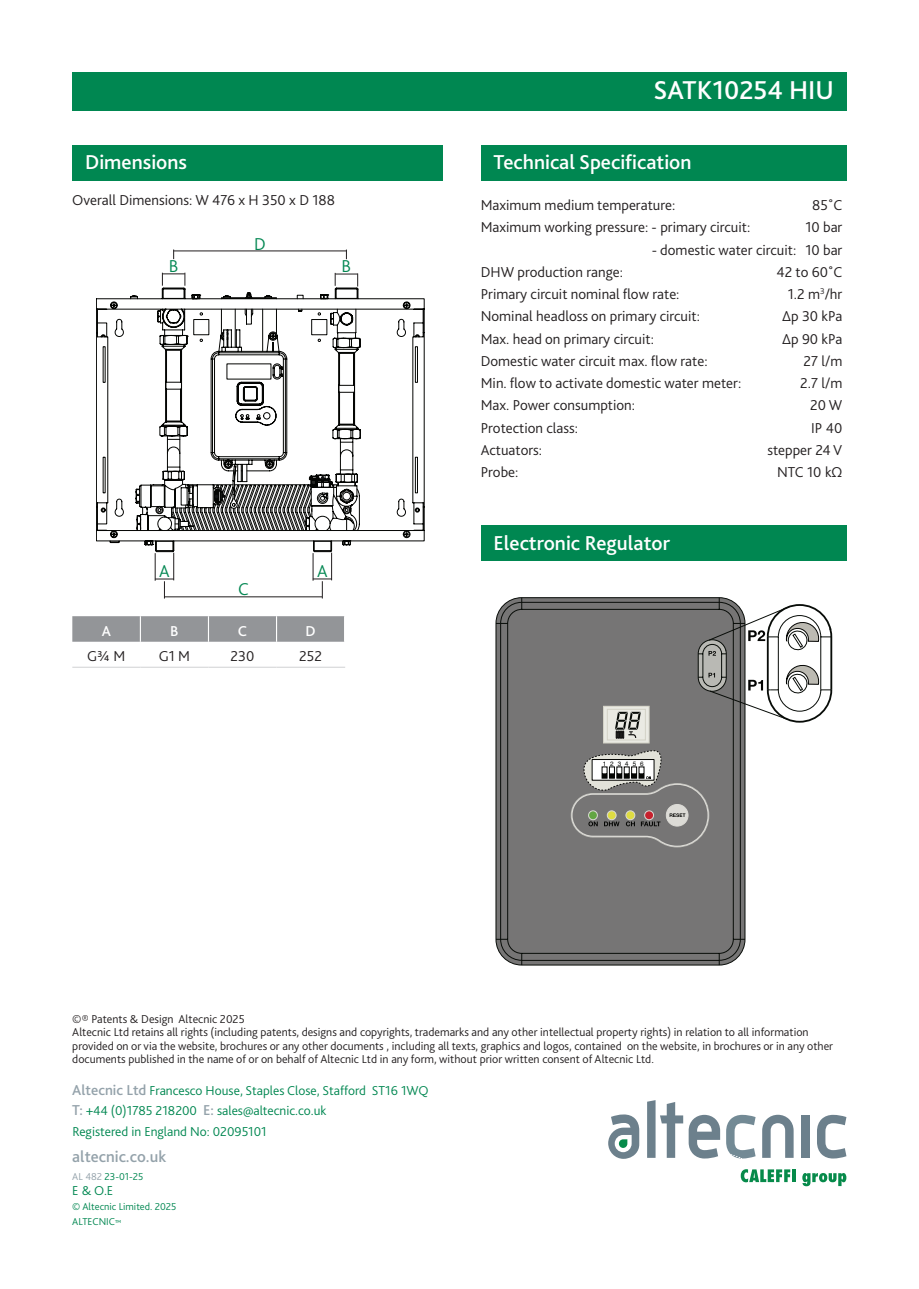
<style>
.page{position:relative;width:919px;height:1289px;background:#fff}
.page>*{position:absolute;margin:0;border:0;box-sizing:border-box;transform-origin:0 0}
.t1{font:500 27px "Bliss 2";color:#fff}
.t2{font:500 21px "Bliss 2";color:#fff}
.t3{font:300 18px "Bliss 2";color:#038752}
.t4{font:500 16.5px "Bliss 2";color:#94a2aa}
.t5{font:300 15px "Bliss 2";color:#231f20}
.t6{font:500 15px "Bliss 2";color:#fff}
.t7{font:300 13.5px/19.5px "Bliss 2";color:#008751}
.t8{font:300 12px/13.5px "Bliss 2";color:#231f20}
.t9{font:300 10.5px/15px "Bliss 2";color:#008751}
.t10{font:6.3px "Helvetica";color:#040503}
.s1{font-weight:500;font-size:15px;color:#94a2aa}
.s2{color:#94a2aa}
.s3{font-size:7.5px}
</style>
<div class="page">
<svg style="left:647px;top:1100px;width:73px;height:58px"></svg>
<svg style="left:726px;top:1114px;width:29px;height:44px"></svg>
<svg style="left:762px;top:1114px;width:31px;height:43px"></svg>
<div style="left:801px;top:1115px;width:9px;height:42px;background:#6c808c"></div>
<svg style="left:817px;top:1114px;width:29px;height:44px"></svg>
<svg style="left:608px;top:1114px;width:31px;height:44px"></svg>
<svg style="left:740px;top:1169px;width:55px;height:13px"></svg>
<svg style="left:802px;top:1173px;width:44px;height:13px"></svg>
<div style="left:72px;top:72px;width:774px;height:39px;background:#008751"></div>
<div style="left:72px;top:145px;width:370px;height:35px;background:#008751"></div>
<svg style="left:72px;top:616px;width:273px;height:26px;background:#96989b"></svg>
<hr style="left:72px;top:666px;width:68px;height:1px;background:#d5d6d8">
<hr style="left:140px;top:666px;width:68px;height:1px;background:#d5d6d8">
<hr style="left:208px;top:666px;width:68px;height:1px;background:#d5d6d8">
<hr style="left:276px;top:666px;width:69px;height:1px;background:#d5d6d8">
<div style="left:480px;top:145px;width:366px;height:35px;background:#008751"></div>
<div style="left:480px;top:525px;width:366px;height:36px;background:#008751"></div>
<svg style="left:496px;top:597px;width:249px;height:368px;background:#656564"></svg>
<div style="left:495px;top:597px;width:250px;height:368px;border:1px solid #080c08;border-radius:26px"></div>
<div style="left:500px;top:602px;width:240px;height:358px;background:#767575"></div>
<svg style="left:697px;top:597px;width:136px;height:126px"></svg>
<div style="left:603px;top:706px;width:46px;height:37px;background:linear-gradient(to right,#e7e7df,#dfded5)"></div>
<div style="left:603px;top:706px;width:46px;height:37px;border:1px solid #d3d2c6"></div>
<div style="left:607px;top:709px;width:38px;height:31px;border:1px solid #d3d2c6"></div>
<svg style="left:615px;top:711px;width:25px;height:28px"></svg>
<svg style="left:96px;top:298px;width:328px;height:243px"></svg>
<svg style="left:110px;top:294px;width:300px;height:251px"></svg>
<svg style="left:110px;top:292px;width:218px;height:251px"></svg>
<svg style="left:145px;top:298px;width:205px;height:244px"></svg>
<svg style="left:155px;top:329px;width:255px;height:269px"></svg>
<hr style="left:164px;top:596px;width:158px;height:1px;background:#211d1e">
<svg style="left:162px;top:273px;width:24px;height:13px"></svg>
<svg style="left:335px;top:273px;width:23px;height:13px"></svg>
<hr style="left:174px;top:251px;width:172px;height:1px;background:#211d1e">
<svg style="left:570px;top:750px;width:139px;height:97px;background:#888784"></svg>
<h2 class="t2" style="left:85px;top:149px;width:103px">Dimensions</h2>
<p class="t5" style="left:72px;top:191px;width:264px">Overall Dimensions: W 476 x H 350 x D 188</p>
<p class="t3" style="left:254px;top:232px;width:13px">D</p>
<p class="t3" style="left:169px;top:255px;width:11px">B</p>
<p class="t3" style="left:341px;top:255px;width:11px">B</p>
<p class="t3" style="left:159px;top:560px;width:12px">A</p>
<p class="t3" style="left:238px;top:578px;width:12px">C</p>
<p class="t3" style="left:317px;top:560px;width:12px">A</p>
<p class="t6" style="left:102px;top:621px;width:11px">A</p>
<p class="t6" style="left:170px;top:621px;width:10px">B</p>
<p class="t6" style="left:238px;top:621px;width:11px">C</p>
<p class="t6" style="left:305px;top:621px;width:12px">D</p>
<p class="t5" style="left:87px;top:647px;width:40px">G¾ M</p>
<p class="t5" style="left:159px;top:647px;width:33px">G1 M</p>
<p class="t5" style="left:230px;top:647px;width:25px">230</p>
<p class="t5" style="left:299px;top:647px;width:24px">252</p>
<h1 class="t1" style="left:653px;top:73px;width:182px">SATK10254 HIU</h1>
<h2 class="t2" style="left:493px;top:149px;width:199px">Technical Specification</h2>
<p class="t5" style="left:480px;top:196px;width:196px">Maximum medium temperature:</p>
<p class="t5" style="left:812px;top:196px;width:32px">85˚C</p>
<p class="t5" style="left:480px;top:218px;width:271px">Maximum working pressure: - primary circuit:</p>
<p class="t5" style="left:805px;top:218px;width:39px">10 bar</p>
<p class="t5" style="left:651px;top:240px;width:192px">- domestic water circuit: 10 bar</p>
<p class="t5" style="left:480px;top:262px;width:144px">DHW production range:</p>
<p class="t5" style="left:776px;top:262px;width:67px">42 to 60˚C</p>
<p class="t5" style="left:480px;top:285px;width:200px">Primary circuit nominal flow rate:</p>
<p class="t5" style="left:787px;top:285px;width:56px">1.2 m<sup>3</sup>/hr</p>
<p class="t5" style="left:480px;top:307px;width:221px">Nominal headloss on primary circuit:</p>
<p class="t5" style="left:782px;top:307px;width:62px">Δp 30 kPa</p>
<p class="t5" style="left:480px;top:329px;width:175px">Max. head on primary circuit:</p>
<p class="t5" style="left:782px;top:329px;width:62px">Δp 90 kPa</p>
<p class="t5" style="left:480px;top:351px;width:228px">Domestic water circuit max. flow rate:</p>
<p class="t5" style="left:803px;top:351px;width:40px">27 l/m</p>
<p class="t5" style="left:480px;top:374px;width:262px">Min. flow to activate domestic water meter:</p>
<p class="t5" style="left:800px;top:374px;width:44px">2.7 l/m</p>
<p class="t5" style="left:480px;top:396px;width:156px">Max. Power consumption:</p>
<p class="t5" style="left:810px;top:396px;width:34px">20 W</p>
<p class="t5" style="left:480px;top:418px;width:99px">Protection class:</p>
<p class="t5" style="left:811px;top:418px;width:33px">IP 40</p>
<p class="t5" style="left:480px;top:440px;width:63px">Actuators:</p>
<p class="t5" style="left:767px;top:440px;width:76px">stepper 24 V</p>
<p class="t5" style="left:480px;top:463px;width:39px">Probe:</p>
<p class="t5" style="left:777px;top:463px;width:67px">NTC 10 kΩ</p>
<h2 class="t2" style="left:493px;top:530px;width:178px">Electronic Regulator</h2>
<p class="t10" style="left:602px;top:758px;width:20px">123</p>
<p class="t10" style="left:632px;top:758px;width:12px">5 6</p>
<p class="t8" style="left:72px;top:1011px;width:762px">©® Patents &amp; Design Altecnic 2025<br>Altecnic Ltd retains all rights (including patents, designs and copyrights, trademarks and any other intellectual property rights) in relation to all information provided on or via the website, brochures or any other documents , including all texts, graphics and logos, contained on the website, in brochures or in any other documents published in the name of or on behalf of Altecnic Ltd in any form, without prior written consent of Altecnic Ltd.</p>
<p class="t7" style="left:72px;top:1080px;width:358px"><span class="s1">Altecnic Ltd</span> Francesco House, Staples Close, Stafford ST16 1WQ<br><span class="s1">T:</span> +44 (0)1785 218200 <span class="s1">E:</span> sales@altecnic.co.uk</p>
<p class="t7" style="left:72px;top:1121px;width:196px">Registered in England No: 02095101</p>
<p class="t4" style="left:72px;top:1146px;width:95px">altecnic.co.uk</p>
<p class="t9" style="left:72px;top:1168px;width:73px"><span class="s2">AL 482</span> 23-01-25</p>
<p class="t7" style="left:72px;top:1180px;width:42px">E &amp; O.E</p>
<p class="t9" style="left:72px;top:1198px;width:106px">© Altecnic Limited. 2025<br>ALTECNIC<span class="s3">™</span></p>
</div>
